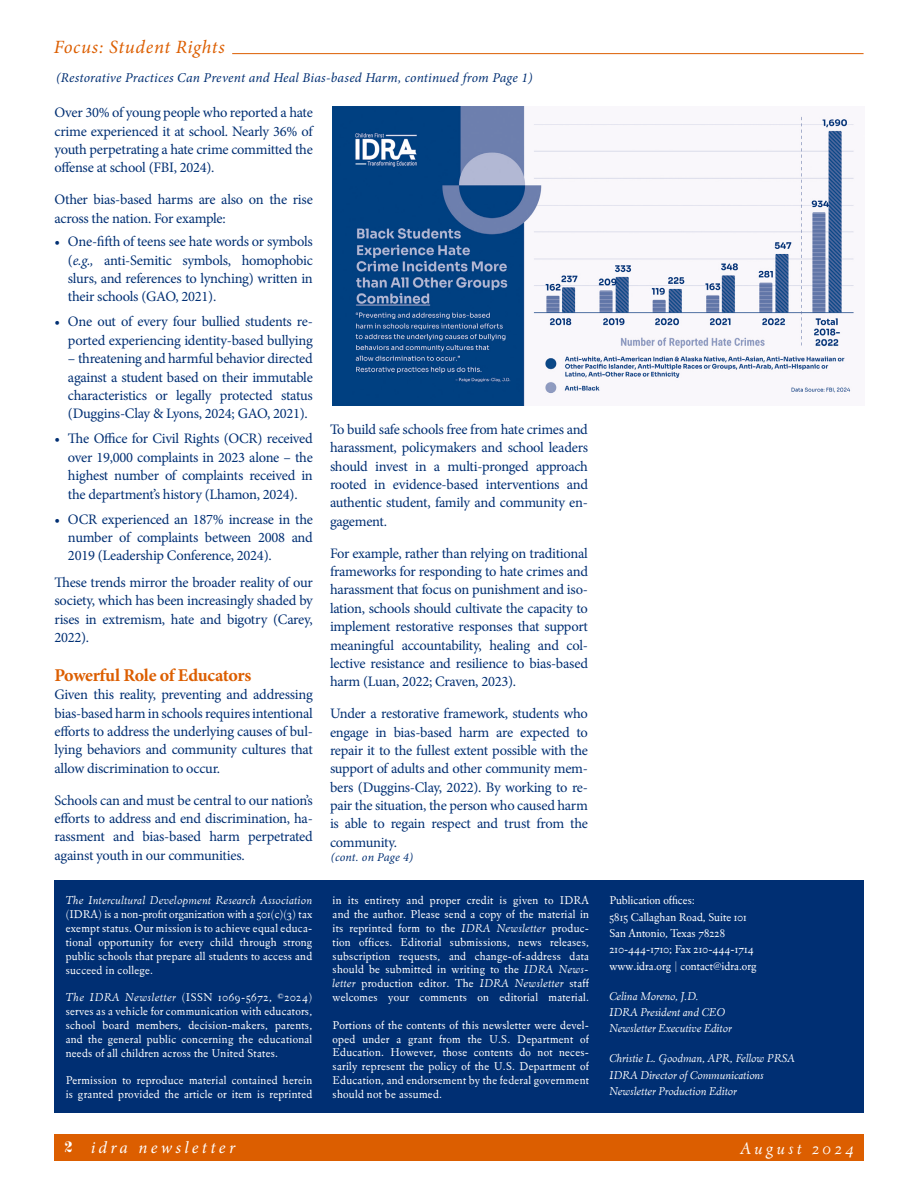
<style>
.page{position:relative;width:918px;height:1188px;background:#fff}
.page>*{position:absolute;margin:0;border:0;box-sizing:border-box;transform-origin:0 0}
.t1{font:italic 18.75px "Minion Pro";letter-spacing:.035em;color:#dc5e00}
.Subhead_para{font:700 18px "Minion Pro";letter-spacing:-.02em;color:#dc5e00}
.t2{font:italic 16.8px "Minion Pro";letter-spacing:.195em;color:#fff}
.t3{font:italic 16.8px "Eldorado Text";letter-spacing:.2em;color:#fff}
.Paragraph_Style_1{font:14.4px/18.3px "Minion Pro";letter-spacing:-.02em;color:#002f73;text-align:justify}
.body{font:italic 13.5px "Minion Pro";letter-spacing:.01em;color:#002f73}
.body-2{font:italic 12px "Minion Pro";letter-spacing:.01em;color:#002f73}
.body-3{font:11.7px/13.8px "Eldorado Text";letter-spacing:.02em;color:#fff;text-align:justify}
.body-4{font:italic 11.7px/16.4px "Eldorado Text";color:#fff}
.body-5{font:11.7px/16.4px "Eldorado Text";color:#fff}
.s1{font-style:italic}
.s2{font-family:"Inflex MT Std";font-weight:700;font-style:normal;font-size:15px}
</style>
<div class="page">
<div style="left:54px;top:1134px;width:810px;height:27px;background:#dc5e00"></div>
<hr style="left:232px;top:53px;width:632px;height:1px;background:#dc5e00">
<div style="left:54px;top:881px;width:810px;height:232px;background:#002f73"></div>
<img style="left:333px;top:107px;width:521px;height:299px">
<h1 class="t1" style="left:54px;top:34px;width:172px">Focus: Student Rights</h1>
<p class="body" style="left:56px;top:69px;width:478px">(Restorative Practices Can Prevent and Heal Bias-based Harm, continued from Page 1)</p>
<p class="Paragraph_Style_1" style="left:54px;top:104px;width:260px">Over 30% of young people who reported a hate crime experienced it at school. Nearly 36% of youth perpetrating a hate crime committed the offense at school (FBI, 2024).</p>
<p class="Paragraph_Style_1" style="left:54px;top:191px;width:260px">Other bias-based harms are also on the rise across the nation. For example:</p>
<p class="Paragraph_Style_1" style="left:68px;top:233px;width:246px;text-indent:-14px">• One-fifth of teens see hate words or symbols (<span class="s1">e.g.,</span> anti-Semitic symbols, homophobic slurs, and references to lynching) written in their schools (GAO, 2021).</p>
<p class="Paragraph_Style_1" style="left:54px;top:313px;width:260px;text-align:right">• One out of every four bullied students re&shy;ported experiencing identity-based bullying</p>
<p class="Paragraph_Style_1" style="left:68px;top:350px;width:246px">– threatening and harmful behavior directed against a student based on their immutable characteristics or legally protected status (Duggins-Clay &amp; Lyons, 2024; GAO, 2021).</p>
<p class="Paragraph_Style_1" style="left:68px;top:430px;width:246px;text-indent:-14px">• The Office for Civil Rights (OCR) received over 19,000 complaints in 2023 alone – the highest number of complaints received in the department’s history (Lhamon, 2024).</p>
<p class="Paragraph_Style_1" style="left:68px;top:510px;width:246px;text-indent:-14px">• OCR experienced an 187% increase in the number of complaints between 2008 and 2019 (Leadership Conference, 2024).</p>
<p class="Paragraph_Style_1" style="left:54px;top:573px;width:260px">These trends mirror the broader reality of our society, which has been increasingly shaded by rises in extremism, hate and bigotry (Carey, 2022).</p>
<p class="Subhead_para" style="left:54px;top:662px;width:198px">Powerful Role of Educators</p>
<p class="Paragraph_Style_1" style="left:54px;top:686px;width:260px">Given this reality, preventing and addressing bias-based harm in schools requires intentional efforts to address the underlying causes of bul&shy;lying behaviors and community cultures that allow discrimination to occur.</p>
<p class="Paragraph_Style_1" style="left:54px;top:791px;width:260px">Schools can and must be central to our nation’s efforts to address and end discrimination, ha&shy;rassment and bias-based harm perpetrated against youth in our communities.</p>
<p class="body-3" style="left:66px;top:894px;width:248px"><span class="s1">The Intercultural Development Research Association </span>(IDRA) is a non-profit organization with a 501(c)(3) tax exempt status. Our mission is to achieve equal educa&shy;tional opportunity for every child through strong public schools that prepare all students to access and succeed in college.</p>
<p class="body-3" style="left:66px;top:990px;width:248px"><span class="s1">The IDRA Newsletter</span> (ISSN 1069-5672, ©2024) serves as a vehicle for communication with educators, school board members, decision-makers, parents, and the general public concerning the educational needs of all children across the United States.</p>
<p class="body-3" style="left:66px;top:1073px;width:248px">Permission to reproduce material contained herein is granted provided the article or item is reprinted</p>
<p class="Paragraph_Style_1" style="left:330px;top:420px;width:260px">To build safe schools free from hate crimes and harassment, policymakers and school leaders should invest in a multi-pronged approach rooted in evidence-based interventions and authentic student, family and community en&shy;gagement.</p>
<p class="Paragraph_Style_1" style="left:330px;top:544px;width:260px">For example, rather than relying on traditional frameworks for responding to hate crimes and harassment that focus on punishment and iso&shy;lation, schools should cultivate the capacity to implement restorative responses that support meaningful accountability, healing and col&shy;lective resistance and resilience to bias-based harm (Luan, 2022; Craven, 2023).</p>
<p class="Paragraph_Style_1" style="left:330px;top:704px;width:260px">Under a restorative framework, students who engage in bias-based harm are expected to repair it to the fullest extent possible with the support of adults and other community mem&shy;bers (Duggins-Clay, 2022). By working to re&shy;pair the situation, the person who caused harm is able to regain respect and trust from the community.</p>
<p class="body-2" style="left:331px;top:849px;width:84px">(cont. on Page 4)</p>
<p class="body-3" style="left:333px;top:894px;width:258px">in its entirety and proper credit is given to IDRA and the author. Please send a copy of the material in its reprinted form to the <span class="s1">IDRA Newsletter</span> produc&shy;tion offices. Editorial submissions, news releases, subscription requests, and change-of-address data should be submitted in writing to the <span class="s1">IDRA News&shy;letter</span> production editor. The <span class="s1">IDRA Newsletter</span> staff welcomes your comments on editorial material.</p>
<p class="body-3" style="left:333px;top:1018px;width:258px">Portions of the contents of this newsletter were devel&shy;oped under a grant from the U.S. Department of Education. However, those contents do not neces&shy;sarily represent the policy of the U.S. Department of Education, and endorsement by the federal government should not be assumed.</p>
<p class="body-5" style="left:609px;top:892px;width:149px">Publication offices:<br>5815 Callaghan Road, Suite 101<br>San Antonio, Texas 78228<br>210-444-1710; Fax 210-444-1714 www.idra.org | contact@idra.org</p>
<p class="body-4" style="left:609px;top:988px;width:124px">Celina Moreno, J.D.<br>IDRA President and CEO<br>Newsletter Executive Editor</p>
<p class="body-4" style="left:609px;top:1050px;width:187px">Christie L. Goodman, APR, Fellow PRSA<br>IDRA Director of Communications<br>Newsletter Production Editor</p>
<p class="t2" style="left:65px;top:1136px;width:172px"><span class="s2">2</span> idra newsletter</p>
<p class="t3" style="left:740px;top:1139px;width:115px">August 2024</p>
</div>
